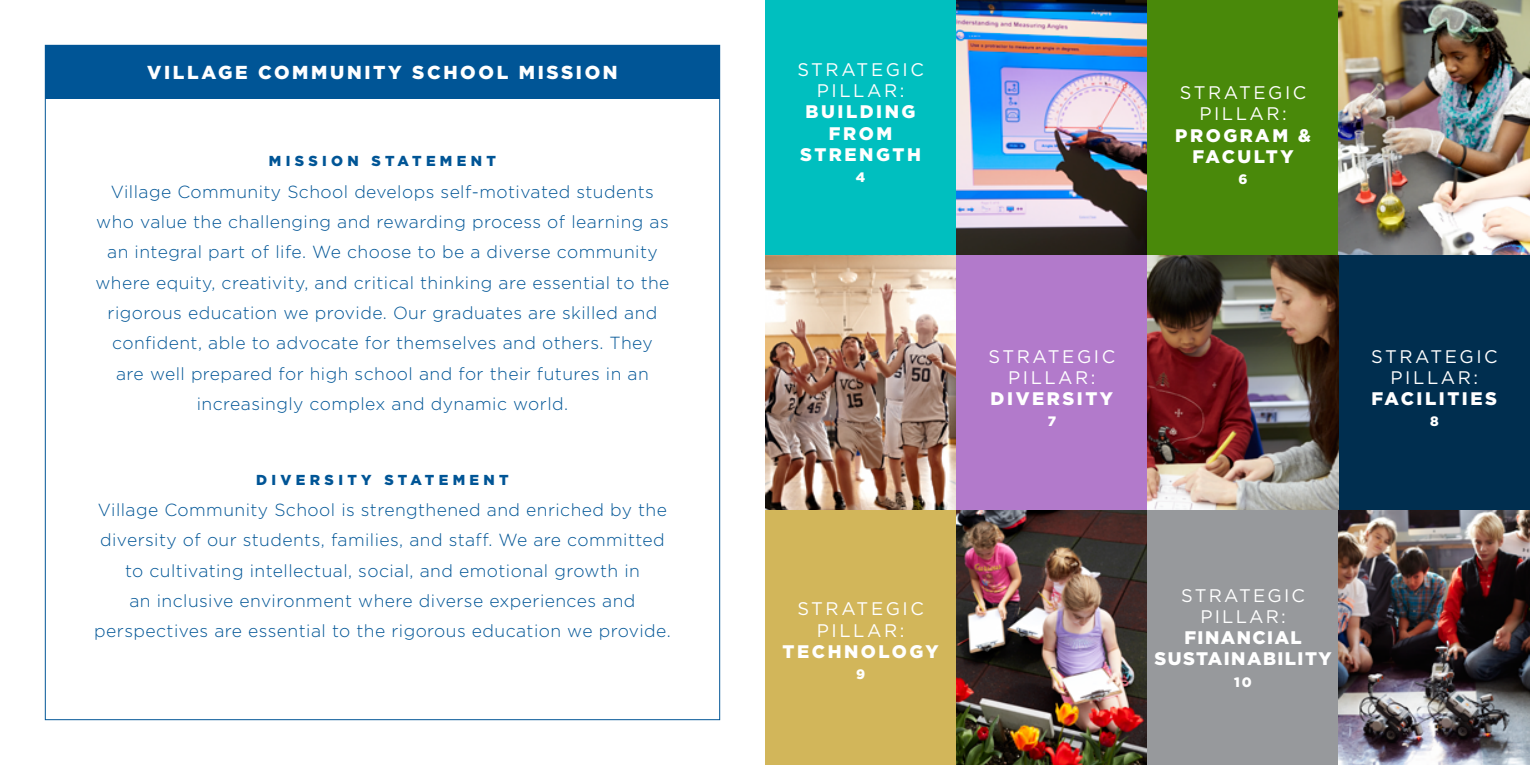
<style>
.page{position:relative;width:1530px;height:765px;background:#fff}
.page>*{position:absolute;margin:0;border:0;box-sizing:border-box;transform-origin:0 0}
.t1{font:900 18.75px "Gotham";letter-spacing:.14em;color:#fff}
.t2{font:18.25px/21.2px "Gotham";letter-spacing:.14em;color:#fff;text-align:center}
.t3{font:900 18.25px/21.2px "Gotham";letter-spacing:.14em;color:#fff;text-align:center}
.t4{font:900 18.25px/21.2px "Gotham";letter-spacing:.08em;color:#fff;text-align:center}
.t5{font:18.25px/21.2px "Gotham";letter-spacing:.12em;color:#fff;text-align:center}
.t6{font:300 17.5px/30.2px "Gotham";letter-spacing:.025em;color:#005596;text-align:center}
.t7{font:900 14.5px "Gotham";letter-spacing:.3em;color:#005596}
.t8{font:900 13.62px "Gotham";color:#fff}
</style>
<div class="page">
<div style="left:45px;top:45px;width:675px;height:53px;background:#005596"></div>
<div style="left:765px;top:0;width:191px;height:255px;background:#00bfbf"></div>
<img style="left:765px;top:255px;width:191px;height:255px">
<div style="left:765px;top:510px;width:191px;height:255px;background:#d2b65a"></div>
<img style="left:956px;top:0;width:192px;height:255px">
<div style="left:956px;top:255px;width:192px;height:255px;background:#b27acb"></div>
<img style="left:956px;top:510px;width:192px;height:255px">
<div style="left:1148px;top:0;width:191px;height:255px;background:#49890a"></div>
<div style="left:1148px;top:510px;width:191px;height:255px;background:#97999c"></div>
<img style="left:1339px;top:0;width:191px;height:255px">
<div style="left:1339px;top:255px;width:191px;height:255px;background:#002e4f"></div>
<img style="left:1339px;top:510px;width:191px;height:255px">
<img style="left:1148px;top:255px;width:191px;height:255px">
<p class="t1" style="left:147px;top:59px;width:472px">VILLAGE COMMUNITY SCHOOL MISSION</p>
<p class="t2" style="left:797px;top:58px;width:128px">STRATEGIC<br>PILLAR:</p>
<p class="t3" style="left:800px;top:101px;width:122px">BUILDING<br>FROM<br>STRENGTH</p>
<p class="t8" style="left:856px;top:168px;width:11px">4</p>
<p class="t7" style="left:269px;top:151px;width:229px">MISSION STATEMENT</p>
<p class="t6" style="left:95px;top:176px;width:576px">Village Community School develops self-motivated students who value the challenging and rewarding process of learning as an integral part of life. We choose to be a diverse community where equity, creativity, and critical thinking are essential to the rigorous education we provide. Our graduates are skilled and confident, able to advocate for themselves and others. They<br>are well prepared for high school and for their futures in an increasingly complex and dynamic world.</p>
<p class="t7" style="left:256px;top:469px;width:254px">DIVERSITY STATEMENT</p>
<p class="t6" style="left:94px;top:495px;width:578px">Village Community School is strengthened and enriched by the diversity of our students, families, and staff. We are committed to cultivating intellectual, social, and emotional growth in<br>an inclusive environment where diverse experiences and perspectives are essential to the rigorous education we provide.</p>
<p class="t2" style="left:797px;top:598px;width:128px">STRATEGIC<br>PILLAR:</p>
<p class="t3" style="left:783px;top:641px;width:157px">TECHNOLOGY</p>
<p class="t8" style="left:856px;top:665px;width:11px">9</p>
<p class="t2" style="left:1180px;top:82px;width:128px">STRATEGIC<br>PILLAR:</p>
<p class="t3" style="left:1175px;top:124px;width:137px">PROGRAM &amp;<br>FACULTY</p>
<p class="t8" style="left:1239px;top:170px;width:11px">6</p>
<p class="t2" style="left:989px;top:345px;width:128px">STRATEGIC<br>PILLAR:</p>
<p class="t3" style="left:991px;top:388px;width:124px">DIVERSITY</p>
<p class="t8" style="left:1048px;top:412px;width:10px">7</p>
<p class="t2" style="left:1371px;top:345px;width:128px">STRATEGIC<br>PILLAR:</p>
<p class="t3" style="left:1372px;top:388px;width:127px">FACILITIES</p>
<p class="t8" style="left:1430px;top:412px;width:10px">8</p>
<p class="t5" style="left:1181px;top:584px;width:125px">STRATEGIC<br>PILLAR:</p>
<p class="t4" style="left:1155px;top:627px;width:179px">FINANCIAL<br>SUSTAINABILITY</p>
<p class="t8" style="left:1234px;top:672px;width:19px">10</p>
</div>
